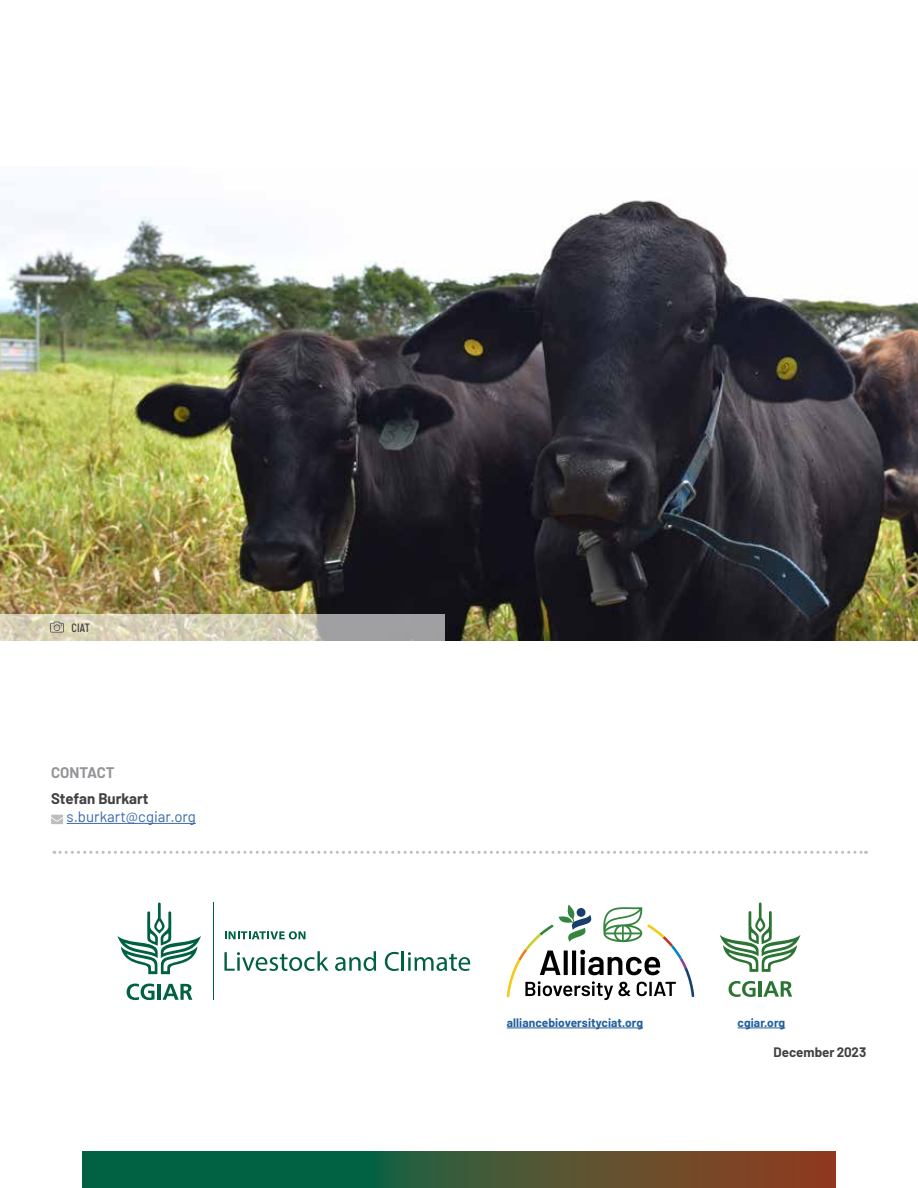
<style>
.page{position:relative;width:918px;height:1188px;background:#fff}
.page>*{position:absolute;margin:0;border:0;box-sizing:border-box;transform-origin:0 0}
.t1{font:15px "Barlow";color:#3a68a5}
.t2{font:700 15px "Barlow";color:#414042}
.t3{font:700 15px "Barlow";letter-spacing:-.005em;color:#939598}
.t4{font:700 13.35px "Barlow";letter-spacing:-.005em;color:#414042}
.t5{font:700 12px "Barlow";color:#215e9e}
.t6{font:500 12px "Barlow Condensed";color:#414042}
</style>
<div class="page">
<hr style="left:738px;top:1028px;width:47px;height:1px;background:#215e9e">
<hr style="left:507px;top:1028px;width:136px;height:1px;background:#215e9e">
<svg style="left:54px;top:851px;width:813px;height:3px"></svg>
<hr style="left:67px;top:823px;width:129px;height:1px;background:#3a68a5">
<svg style="left:51px;top:815px;width:12px;height:9px"></svg>
<svg style="left:82px;top:1152px;width:754px;height:36px;background:#385637"></svg>
<svg style="left:507px;top:905px;width:187px;height:95px"></svg>
<svg style="left:720px;top:902px;width:80px;height:70px"></svg>
<svg style="left:729px;top:981px;width:27px;height:16px"></svg>
<hr style="left:759px;top:981px;width:3px;height:16px;background:#2b7434">
<svg style="left:763px;top:981px;width:29px;height:16px"></svg>
<svg style="left:118px;top:902px;width:83px;height:72px"></svg>
<svg style="left:127px;top:984px;width:28px;height:16px"></svg>
<hr style="left:158px;top:984px;width:3px;height:16px;background:#006142">
<svg style="left:163px;top:984px;width:29px;height:16px"></svg>
<hr style="left:213px;top:903px;width:1px;height:97px;background:#006142">
<svg style="left:225px;top:931px;width:80px;height:8px"></svg>
<svg style="left:224px;top:951px;width:105px;height:20px"></svg>
<svg style="left:335px;top:951px;width:41px;height:20px"></svg>
<svg style="left:385px;top:952px;width:14px;height:19px"></svg>
<hr style="left:402px;top:951px;width:2px;height:20px;background:#006142">
<svg style="left:408px;top:952px;width:62px;height:19px"></svg>
<img style="left:0;top:182px;width:918px;height:459px">
<svg style="left:0;top:614px;width:445px;height:27px;background:#c8c3b2"></svg>
<svg style="left:50px;top:622px;width:14px;height:11px"></svg>
<p class="t6" style="left:72px;top:619px;width:20px">CIAT</p>
<p class="t3" style="left:51px;top:761px;width:65px">CONTACT</p>
<p class="t2" style="left:51px;top:788px;width:99px">Stefan Burkart</p>
<p class="t1" style="left:67px;top:806px;width:131px">s.burkart@cgiar.org</p>
<p class="t5" style="left:507px;top:1014px;width:138px">alliancebioversityciat.org</p>
<p class="t5" style="left:738px;top:1014px;width:49px">cgiar.org</p>
<p class="t4" style="left:774px;top:1043px;width:94px">December 2023</p>
</div>
